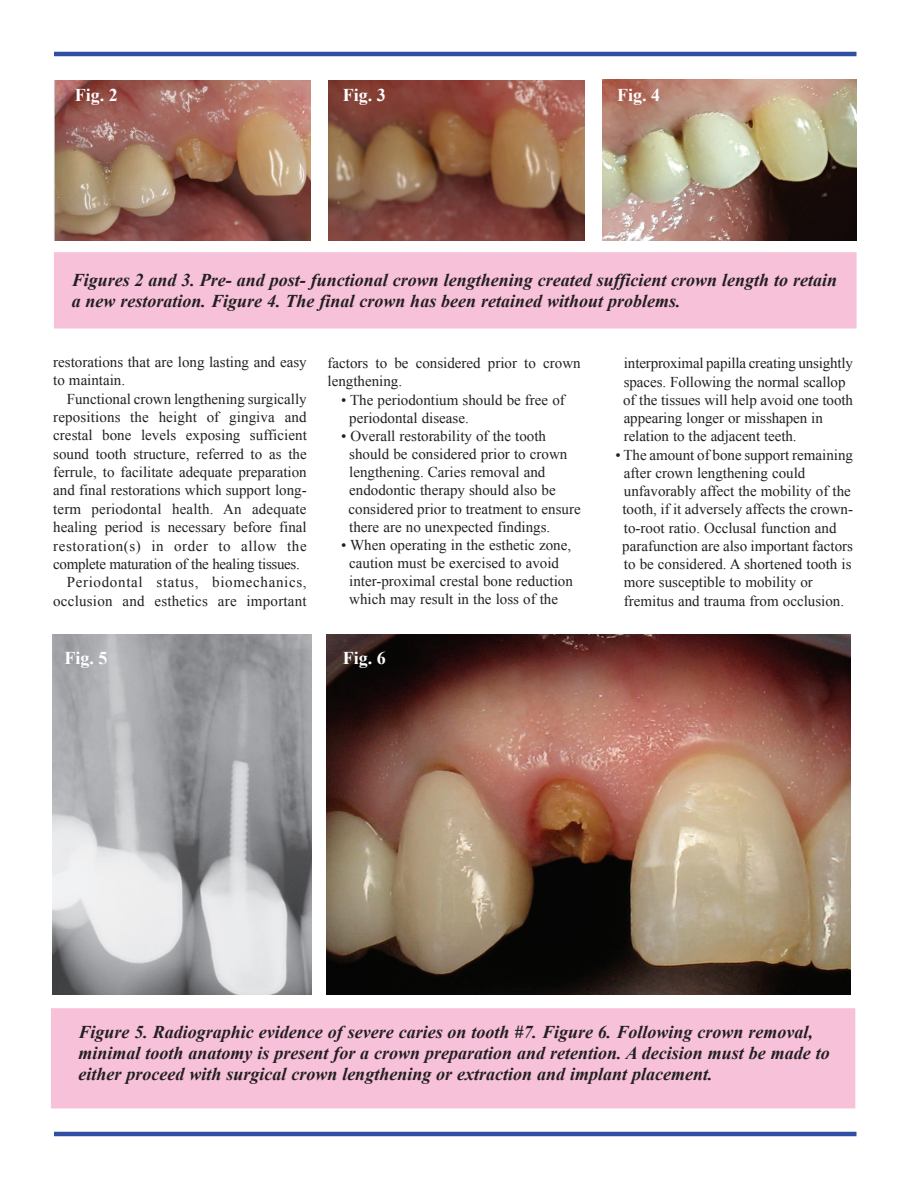
<style>
.page{position:relative;width:918px;height:1188px;background:#fff}
.page>*{position:absolute;margin:0;border:0;box-sizing:border-box;transform-origin:0 0}
.t1{font:italic 700 18px/21px "Times New Roman";color:#231f20}
.t2{font:700 18px "Times New Roman";color:#fff}
.t3{font:15px/18.3px "Times New Roman";color:#231f20}
.t4{font:15px "Times New Roman";letter-spacing:-.02em;color:#231f20}
.t5{font:15px "Times New Roman";letter-spacing:.04em;color:#231f20}
.t6{font:15px "Times New Roman";letter-spacing:.045em;color:#231f20}
</style>
<div class="page">
<hr style="left:54px;top:52px;width:802px;height:4px;background:#304fa2">
<hr style="left:54px;top:1132px;width:802px;height:4px;background:#304fa2">
<img style="left:54px;top:80px;width:256px;height:161px">
<div style="left:55px;top:253px;width:801px;height:75px;background:#f7c1d9"></div>
<div style="left:54px;top:252px;width:803px;height:76px;border:2px solid #f7c1d9"></div>
<img style="left:328px;top:80px;width:257px;height:161px">
<img style="left:52px;top:634px;width:259px;height:361px">
<img style="left:326px;top:634px;width:525px;height:361px">
<div style="left:52px;top:1009px;width:803px;height:99px;background:#f7c1d9"></div>
<div style="left:51px;top:1008px;width:804px;height:100px;border:2px solid #f7c1d9"></div>
<img style="left:602px;top:79px;width:255px;height:162px">
<p class="t2" style="left:75px;top:83px;width:45px">Fig. 2</p>
<p class="t2" style="left:343px;top:83px;width:45px">Fig. 3</p>
<p class="t2" style="left:617px;top:82px;width:45px">Fig. 4</p>
<p class="t1" style="left:72px;top:269px;width:767px">Figures 2 and 3. Pre- and post- functional crown lengthening created sufficient crown length to retain a new restoration. Figure 4. The final crown has been retained without problems.</p>
<p class="t3" style="left:53px;top:352px;width:255px">restorations that are long lasting and easy to maintain.</p>
<p class="t3" style="left:67px;top:389px;width:242px">Functional crown lengthening surgically</p>
<p class="t3" style="left:53px;top:408px;width:255px">repositions the height of gingiva and</p>
<p class="t3" style="left:53px;top:426px;width:255px">crestal bone levels exposing sufficient</p>
<p class="t3" style="left:53px;top:444px;width:255px">sound tooth structure, referred to as the</p>
<p class="t3" style="left:53px;top:463px;width:255px">ferrule, to facilitate adequate preparation</p>
<p class="t3" style="left:53px;top:481px;width:255px">and final restorations which support long-</p>
<p class="t3" style="left:53px;top:499px;width:255px">term periodontal health. An adequate</p>
<p class="t3" style="left:53px;top:518px;width:255px">healing period is necessary before final</p>
<p class="t5" style="left:53px;top:535px;width:255px">restoration(s) in order to allow the</p>
<p class="t4" style="left:53px;top:554px;width:248px">complete maturation of the healing tissues.</p>
<p class="t6" style="left:67px;top:572px;width:242px">Periodontal status, biomechanics,</p>
<p class="t3" style="left:53px;top:591px;width:255px">occlusion and esthetics are important</p>
<p class="t3" style="left:328px;top:354px;width:255px">factors to be considered prior to crown lengthening.</p>
<p class="t3" style="left:349px;top:390px;width:217px;text-indent:-8px">• The periodontium should be free of periodontal disease.</p>
<p class="t3" style="left:349px;top:427px;width:234px;text-indent:-8px">• Overall restorability of the tooth should be considered prior to crown lengthening. Caries removal and endodontic therapy should also be considered prior to treatment to ensure there are no unexpected findings.</p>
<p class="t3" style="left:341px;top:536px;width:233px;text-align:center">• When operating in the esthetic zone, caution must be exercised to avoid inter-proximal crestal bone reduction which may result in the loss of the</p>
<p class="t2" style="left:64px;top:645px;width:45px">Fig. 5</p>
<p class="t2" style="left:343px;top:645px;width:45px">Fig. 6</p>
<p class="t3" style="left:623px;top:354px;width:231px">interproximal papilla creating unsightly spaces. Following the normal scallop of the tissues will help avoid one tooth appearing longer or misshapen in relation to the adjacent teeth.</p>
<p class="t3" style="left:622px;top:445px;width:232px;text-indent:-7px">• The amount of bone support remaining after crown lengthening could unfavorably affect the mobility of the tooth, if it adversely affects the crown&shy;to-root ratio. Occlusal function and parafunction are also important factors to be considered. A shortened tooth is more susceptible to mobility or fremitus and trauma from occlusion.</p>
<p class="t1" style="left:79px;top:1021px;width:753px">Figure 5. Radiographic evidence of severe caries on tooth #7. Figure 6. Following crown removal, minimal tooth anatomy is present for a crown preparation and retention. A decision must be made to either proceed with surgical crown lengthening or extraction and implant placement.</p>
</div>
